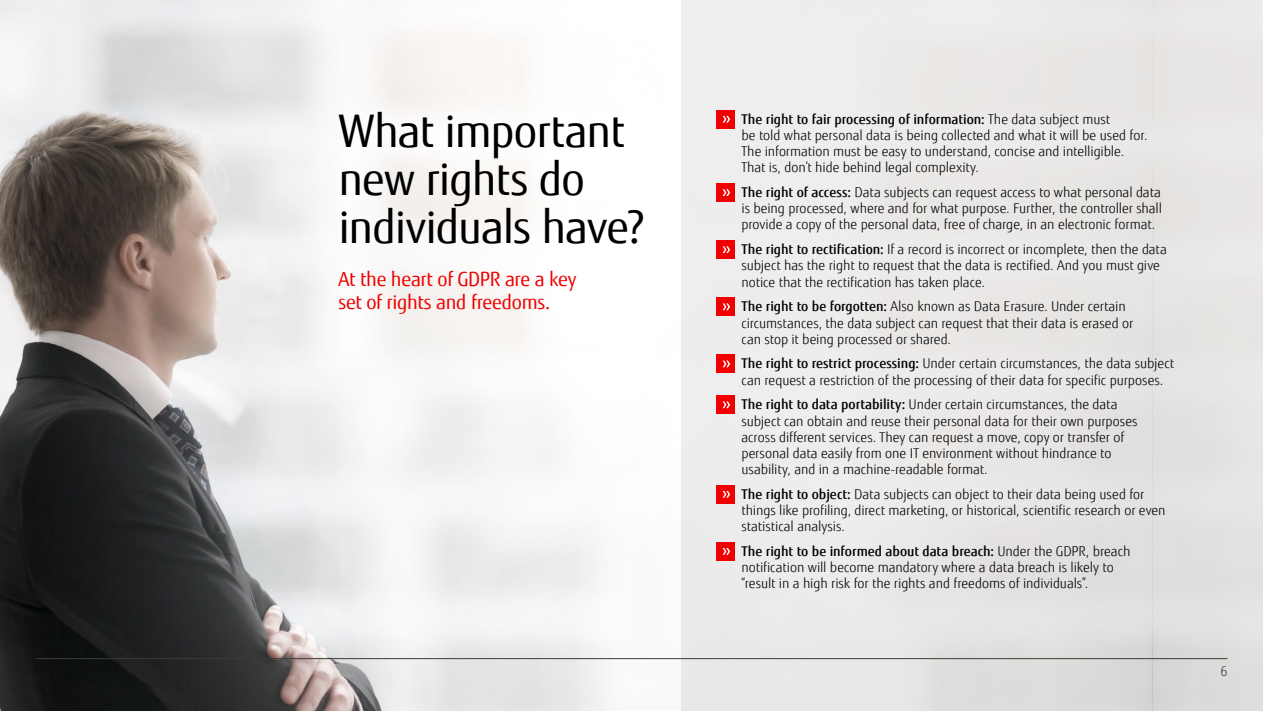
<style>
.page{position:relative;width:1263px;height:711px;background:#fff}
.page>*{position:absolute;margin:0;border:0;box-sizing:border-box;transform-origin:0 0}
.t1{font:45px/48.2px "Fujitsu Sans";letter-spacing:-.025em;color:#000}
.t2{font:19.5px/23.4px "Fujitsu Sans";letter-spacing:-.015em;color:#f00000}
.t3{font:300 13.5px/16.2px "Fujitsu Sans";letter-spacing:-.005em;color:#000}
.t4{font:300 13.5px "Fujitsu Sans";color:#3b3a33}
.s1{font-weight:500}
</style>
<div class="page">
<img style="left:0;top:0;width:682px;height:711px">
<div style="left:682px;top:0;width:581px;height:711px;background:#eae8e7"></div>
<hr style="left:35px;top:658px;width:1192px;height:1px;background:#3c3c35">
<div style="left:717px;top:110px;width:18px;height:18px;background:#f00000"></div>
<svg style="left:723px;top:116px;width:7px;height:7px"></svg>
<div style="left:717px;top:184px;width:18px;height:18px;background:#f00000"></div>
<svg style="left:723px;top:189px;width:7px;height:7px"></svg>
<div style="left:717px;top:241px;width:18px;height:18px;background:#f00000"></div>
<svg style="left:723px;top:246px;width:7px;height:7px"></svg>
<div style="left:717px;top:298px;width:18px;height:18px;background:#f00000"></div>
<svg style="left:723px;top:303px;width:7px;height:7px"></svg>
<div style="left:717px;top:355px;width:18px;height:18px;background:#f00000"></div>
<svg style="left:723px;top:360px;width:7px;height:7px"></svg>
<div style="left:717px;top:396px;width:18px;height:18px;background:#f00000"></div>
<svg style="left:723px;top:401px;width:7px;height:7px"></svg>
<div style="left:717px;top:485px;width:18px;height:18px;background:#f00000"></div>
<svg style="left:723px;top:491px;width:7px;height:7px"></svg>
<div style="left:717px;top:542px;width:18px;height:18px;background:#f00000"></div>
<svg style="left:723px;top:548px;width:7px;height:7px"></svg>
<h1 class="t1" style="left:338px;top:107px;width:308px">What important new rights do individuals have?</h1>
<h2 class="t2" style="left:338px;top:267px;width:240px">At the heart of GDPR are a key set of rights and freedoms.</h2>
<p class="t3" style="left:741px;top:111px;width:408px"><span class="s1">The right to fair processing of information:</span> The data subject must<br>be told what personal data is being collected and what it will be used for.<br>The information must be easy to understand, concise and intelligible.<br>That is, don’t hide behind legal complexity.</p>
<p class="t3" style="left:741px;top:184px;width:422px;text-align:justify"><span class="s1">The right of access:</span> Data subjects can request access to what personal data is being processed, where and for what purpose. Further, the controller shall provide a copy of the personal data, free of charge, in an electronic format.</p>
<p class="t3" style="left:741px;top:241px;width:427px"><span class="s1">The right to rectification:</span> If a record is incorrect or incomplete, then the data subject has the right to request that the data is rectified. And you must give notice that the rectification has taken place.</p>
<p class="t3" style="left:741px;top:299px;width:393px"><span class="s1">The right to be forgotten:</span> Also known as Data Erasure. Under certain circumstances, the data subject can request that their data is erased or can stop it being processed or shared.</p>
<p class="t3" style="left:741px;top:356px;width:434px"><span class="s1">The right to restrict processing:</span> Under certain circumstances, the data subject can request a restriction of the processing of their data for specific purposes.</p>
<p class="t3" style="left:741px;top:397px;width:398px"><span class="s1">The right to data portability:</span> Under certain circumstances, the data subject can obtain and reuse their personal data for their own purposes across different services. They can request a move, copy or transfer of personal data easily from one IT environment without hindrance to usability, and in a machine-readable format.</p>
<p class="t3" style="left:741px;top:486px;width:426px"><span class="s1">The right to object:</span> Data subjects can object to their data being used for things like profiling, direct marketing, or historical, scientific research or even statistical analysis.</p>
<p class="t3" style="left:741px;top:543px;width:390px"><span class="s1">The right to be informed about data breach:</span> Under the GDPR, breach notification will become mandatory where a data breach is likely to “result in a high risk for the rights and freedoms of individuals”.</p>
<p class="t4" style="left:1220px;top:663px;width:9px">6</p>
</div>
